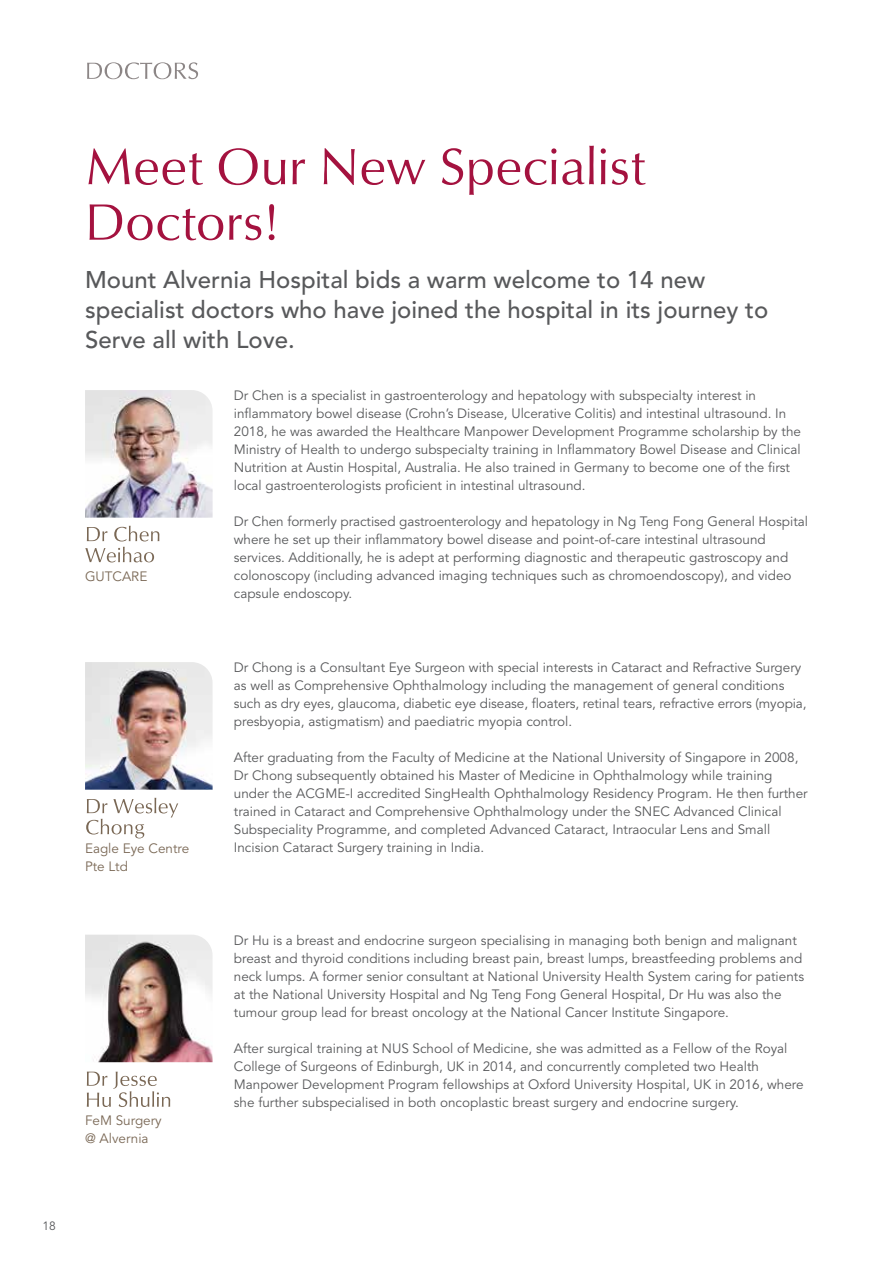
<style>
.page{position:relative;width:893px;height:1263px;background:#fff}
.page>*{position:absolute;margin:0;border:0;box-sizing:border-box;transform-origin:0 0}
.t1{font:500 24px/30px "Avenir LT Std";color:#58595b}
.t2{font:13.5px/18px "Avenir LT Std";color:#58595b}
.t3{font:13.5px/18px "Avenir LT Std";color:#7a6855}
.t4{font:12px "Avenir LT Std";color:#58595b}
</style>
<div class="page">
<img style="left:85px;top:935px;width:128px;height:127px">
<img style="left:85px;top:662px;width:128px;height:128px">
<img style="left:85px;top:390px;width:128px;height:128px">
<svg style="left:89px;top:204px;width:186px;height:36px"></svg>
<svg style="left:88px;top:146px;width:557px;height:49px"></svg>
<svg style="left:87px;top:62px;width:111px;height:17px"></svg>
<svg style="left:85px;top:547px;width:69px;height:15px"></svg>
<svg style="left:87px;top:526px;width:72px;height:15px"></svg>
<svg style="left:87px;top:1071px;width:83px;height:36px"></svg>
<svg style="left:86px;top:798px;width:92px;height:40px"></svg>
<h1 class="t1" style="left:85px;top:265px;width:685px">Mount Alvernia Hospital bids a warm welcome to 14 new specialist doctors who have joined the hospital in its journey to<br>Serve all with Love.</h1>
<p class="t3" style="left:85px;top:567px;width:64px">GUTCARE</p>
<p class="t3" style="left:85px;top:839px;width:106px">Eagle Eye Centre<br>Pte Ltd</p>
<p class="t3" style="left:85px;top:1112px;width:78px">FeM Surgery @ Alvernia</p>
<p class="t2" style="left:234px;top:387px;width:569px">Dr Chen is a specialist in gastroenterology and hepatology with subspecialty interest in inflammatory bowel disease (Crohn’s Disease, Ulcerative Colitis) and intestinal ultrasound. In 2018, he was awarded the Healthcare Manpower Development Programme scholarship by the Ministry of Health to undergo subspecialty training in Inflammatory Bowel Disease and Clinical Nutrition at Austin Hospital, Australia. He also trained in Germany to become one of the first local gastroenterologists proficient in intestinal ultrasound.</p>
<p class="t2" style="left:234px;top:513px;width:576px">Dr Chen formerly practised gastroenterology and hepatology in Ng Teng Fong General Hospital where he set up their inflammatory bowel disease and point-of-care intestinal ultrasound services. Additionally, he is adept at performing diagnostic and therapeutic gastroscopy and colonoscopy (including advanced imaging techniques such as chromoendoscopy), and video capsule endoscopy.</p>
<p class="t2" style="left:234px;top:659px;width:574px">Dr Chong is a Consultant Eye Surgeon with special interests in Cataract and Refractive Surgery as well as Comprehensive Ophthalmology including the management of general conditions such as dry eyes, glaucoma, diabetic eye disease, floaters, retinal tears, refractive errors (myopia, presbyopia, astigmatism) and paediatric myopia control.</p>
<p class="t2" style="left:234px;top:749px;width:575px">After graduating from the Faculty of Medicine at the National University of Singapore in 2008, Dr Chong subsequently obtained his Master of Medicine in Ophthalmology while training under the ACGME-I accredited SingHealth Ophthalmology Residency Program. He then further trained in Cataract and Comprehensive Ophthalmology under the SNEC Advanced Clinical Subspeciality Programme, and completed Advanced Cataract, Intraocular Lens and Small Incision Cataract Surgery training in India.</p>
<p class="t2" style="left:234px;top:931px;width:572px">Dr Hu is a breast and endocrine surgeon specialising in managing both benign and malignant breast and thyroid conditions including breast pain, breast lumps, breastfeeding problems and neck lumps. A former senior consultant at National University Health System caring for patients at the National University Hospital and Ng Teng Fong General Hospital, Dr Hu was also the tumour group lead for breast oncology at the National Cancer Institute Singapore.</p>
<p class="t2" style="left:234px;top:1039px;width:571px">After surgical training at NUS School of Medicine, she was admitted as a Fellow of the Royal College of Surgeons of Edinburgh, UK in 2014, and concurrently completed two Health Manpower Development Program fellowships at Oxford University Hospital, UK in 2016, where she further subspecialised in both oncoplastic breast surgery and endocrine surgery.</p>
<p class="t4" style="left:43px;top:1218px;width:15px">18</p>
</div>
